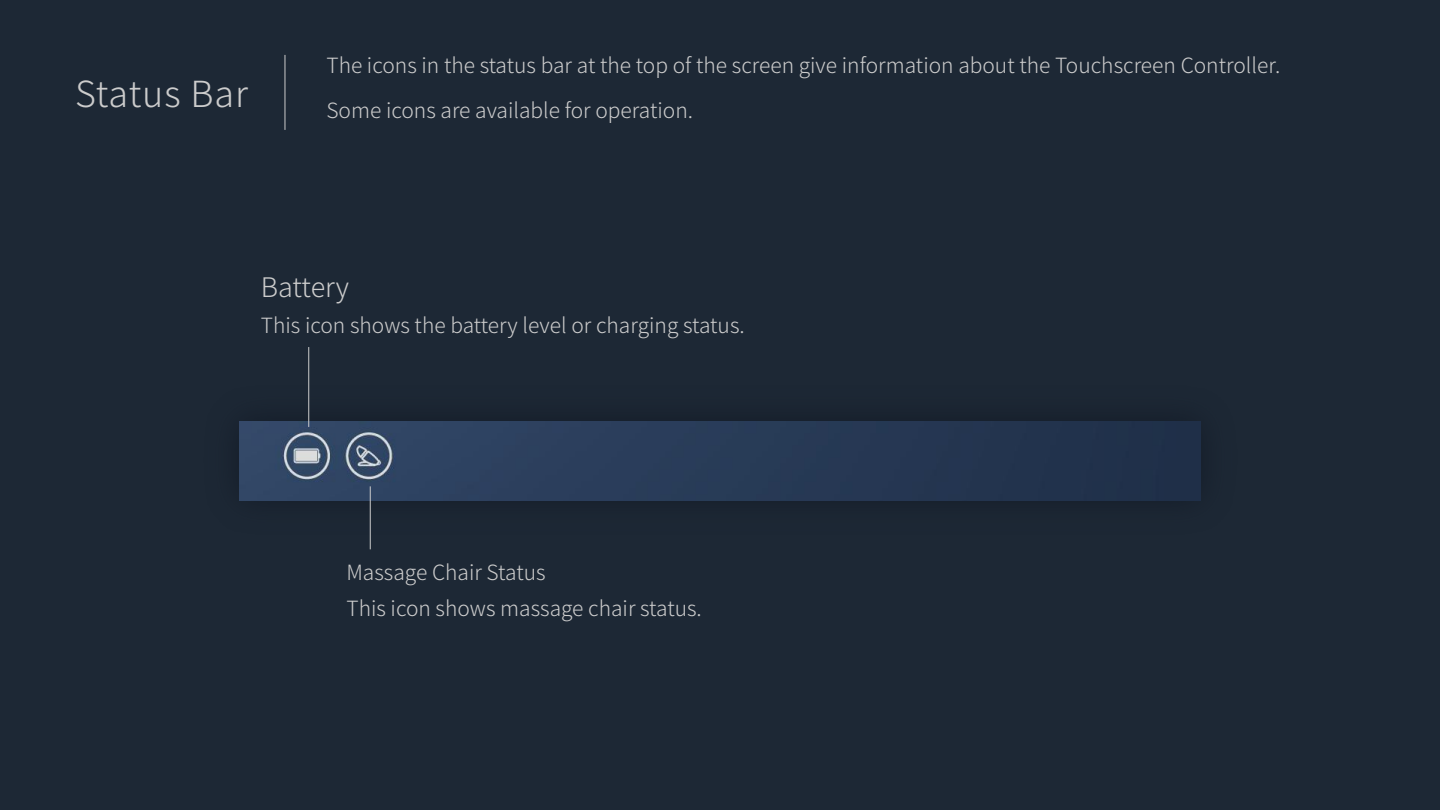
<style>
.page{position:relative;width:1440px;height:810px;background:#1d2835}
.page>*{position:absolute;margin:0;border:0;box-sizing:border-box;transform-origin:0 0}
.t1{font:300 36px "Source Han Sans CN";letter-spacing:.025em;color:#ccc}
.t2{font:300 27px "Source Han Sans CN";letter-spacing:-.005em;color:#ccc}
.t3{font:300 21px/36px "Source Han Sans CN";color:#ccc}
</style>
<div class="page">
<hr style="left:285px;top:55px;width:1px;height:75px;background:#ccc">
<img style="left:240px;top:421px;width:960px;height:79px">
<hr style="left:308px;top:347px;width:1px;height:80px;background:#ccc">
<hr style="left:370px;top:486px;width:1px;height:63px;background:#ccc">
<h1 class="t1" style="left:75px;top:73px;width:175px">Status Bar</h1>
<p class="t3" style="left:326px;top:44px;width:955px;line-height:45px">The icons in the status bar at the top of the screen give information about the Touchscreen Controller.<br>Some icons are available for operation.</p>
<p class="t2" style="left:261px;top:272px;width:90px">Battery</p>
<p class="t3" style="left:261px;top:308px;width:485px">This icon shows the battery level or charging status.</p>
<p class="t3" style="left:346px;top:555px;width:357px">Massage Chair Status<br>This icon shows massage chair status.</p>
</div>
